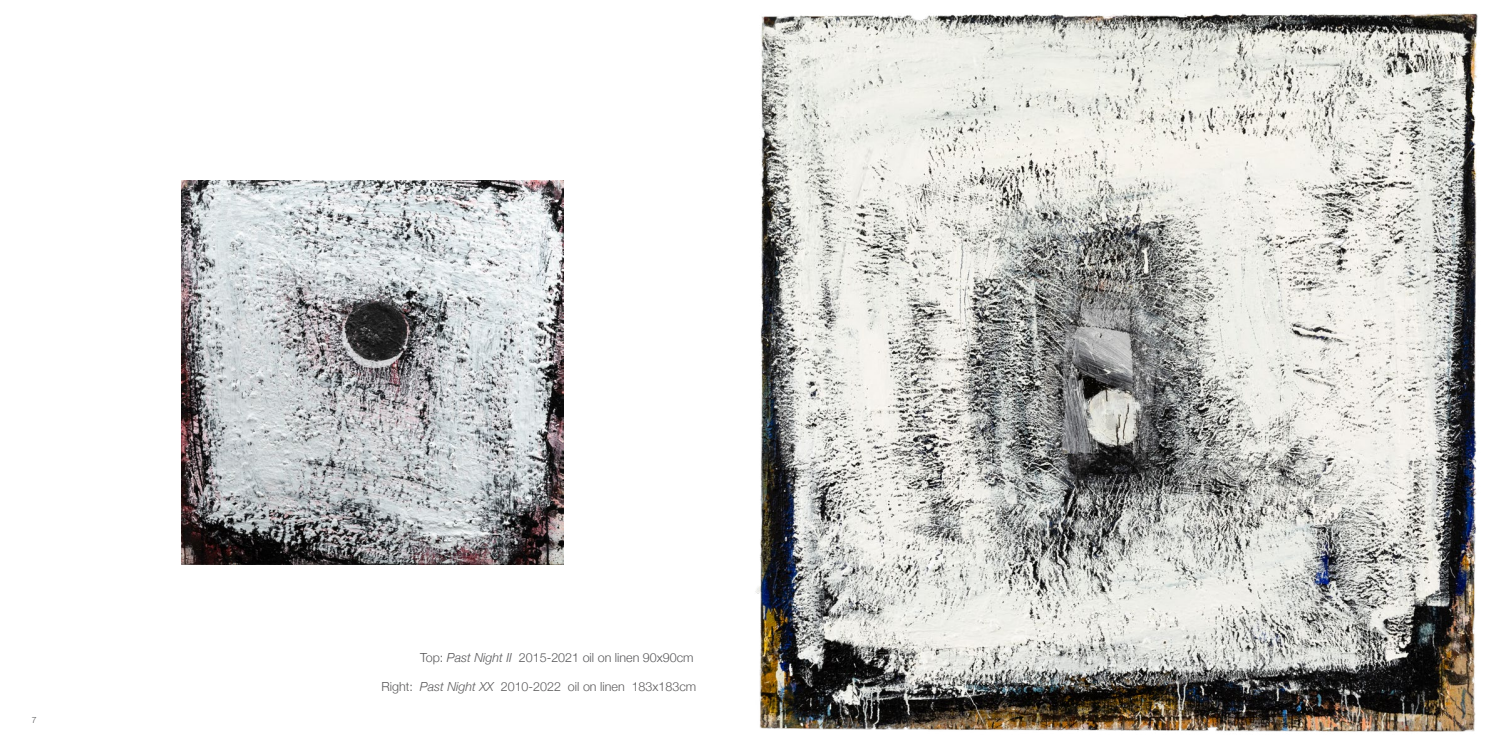
<style>
.page{position:relative;width:1489px;height:745px;background:#fff}
.page>*{position:absolute;margin:0;border:0;box-sizing:border-box;transform-origin:0 0}
.t1{font:300 12.5px "Helvetica Neue";color:#5b5a5b}
.t2{font:300 12.5px "Helvetica Neue";color:#58585a}
.t3{font:300 8.75px "Helvetica Neue";color:#58595b}
.s1{font-style:italic}
</style>
<div class="page">
<img style="left:755px;top:13px;width:723px;height:719px">
<img style="left:181px;top:180px;width:382px;height:384px">
<p class="t3" style="left:32px;top:712px;width:6px">7</p>
<p class="t2" style="left:420px;top:647px;width:275px">Top: <span class="s1">Past Night II</span> 2015-2021 oil on linen 90x90cm</p>
<p class="t1" style="left:381px;top:675px;width:316px">Right: <span class="s1">Past Night XX</span> 2010-2022 oil on linen 183x183cm</p>
</div>
